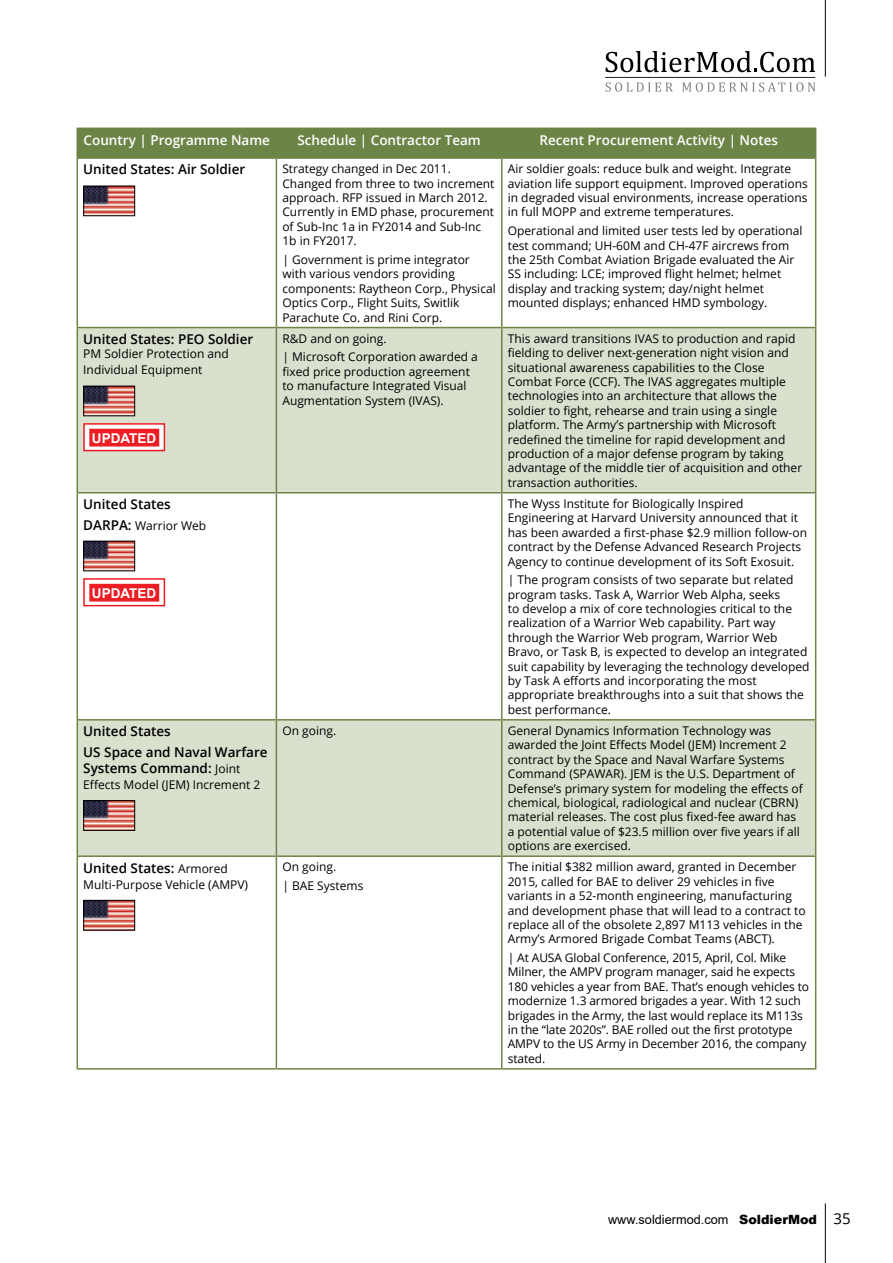
<style>
.page{position:relative;width:893px;height:1263px;background:#fff}
.page>*{position:absolute;margin:0;border:0;box-sizing:border-box;transform-origin:0 0}
.t1{font:600 13.5px/20.4px "Open Sans";color:#000}
.t2{font:600 13.5px "Open Sans";color:#fff}
.t3{font:700 13.5px "Arial";color:#fff}
.t4{font:12.75px "Arial";color:#000}
.t5{font:12px/14.4px "Open Sans";color:#000}
.s1{font-weight:600;font-size:13.5px}
.s2{font-weight:400;font-size:12px}
.s3{font-weight:900}
.s4{font-family:"Open Sans";font-size:15px}
</style>
<div class="page">
<hr style="left:825px;top:0;width:1px;height:77px;background:#000">
<hr style="left:825px;top:1203px;width:1px;height:60px;background:#000">
<svg style="left:606px;top:51px;width:209px;height:21px"></svg>
<svg style="left:606px;top:82px;width:67px;height:10px"></svg>
<svg style="left:682px;top:82px;width:133px;height:10px"></svg>
<hr style="left:605px;top:77px;width:210px;height:1px;background:#231f20">
<div style="left:78px;top:328px;width:737px;height:527px;background:#d9e0ce"></div>
<svg style="left:78px;top:493px;width:737px;height:226px"></svg>
<div style="left:77px;top:128px;width:739px;height:29px;background:#6d8447"></div>
<hr style="left:77px;top:159px;width:1px;height:168px;background:#6d8447">
<hr style="left:77px;top:157px;width:199px;height:2px;background:#6d8447">
<hr style="left:276px;top:159px;width:1px;height:168px;background:#6d8447">
<hr style="left:276px;top:157px;width:226px;height:2px;background:#6d8447">
<hr style="left:501px;top:159px;width:1px;height:168px;background:#6d8447">
<hr style="left:502px;top:157px;width:314px;height:2px;background:#6d8447">
<hr style="left:815px;top:159px;width:1px;height:168px;background:#6d8447">
<hr style="left:77px;top:328px;width:1px;height:164px;background:#6d8447">
<hr style="left:77px;top:327px;width:199px;height:1px;background:#6d8447">
<hr style="left:276px;top:328px;width:1px;height:164px;background:#6d8447">
<hr style="left:276px;top:327px;width:226px;height:1px;background:#6d8447">
<hr style="left:501px;top:328px;width:1px;height:164px;background:#6d8447">
<hr style="left:502px;top:327px;width:314px;height:1px;background:#6d8447">
<hr style="left:815px;top:328px;width:1px;height:164px;background:#6d8447">
<hr style="left:77px;top:493px;width:1px;height:226px;background:#6d8447">
<hr style="left:77px;top:492px;width:199px;height:1px;background:#6d8447">
<hr style="left:276px;top:493px;width:1px;height:226px;background:#6d8447">
<hr style="left:276px;top:492px;width:226px;height:1px;background:#6d8447">
<hr style="left:501px;top:493px;width:1px;height:226px;background:#6d8447">
<hr style="left:502px;top:492px;width:314px;height:1px;background:#6d8447">
<hr style="left:815px;top:493px;width:1px;height:226px;background:#6d8447">
<hr style="left:77px;top:720px;width:1px;height:135px;background:#6d8447">
<hr style="left:77px;top:719px;width:199px;height:1px;background:#6d8447">
<hr style="left:276px;top:720px;width:1px;height:135px;background:#6d8447">
<hr style="left:276px;top:719px;width:226px;height:1px;background:#6d8447">
<hr style="left:501px;top:720px;width:1px;height:135px;background:#6d8447">
<hr style="left:502px;top:719px;width:314px;height:1px;background:#6d8447">
<hr style="left:815px;top:720px;width:1px;height:135px;background:#6d8447">
<hr style="left:77px;top:857px;width:1px;height:211px;background:#6d8447">
<hr style="left:77px;top:855px;width:199px;height:2px;background:#6d8447">
<hr style="left:77px;top:1068px;width:199px;height:1px;background:#6d8447">
<hr style="left:276px;top:857px;width:1px;height:211px;background:#6d8447">
<hr style="left:276px;top:855px;width:226px;height:2px;background:#6d8447">
<hr style="left:276px;top:1068px;width:226px;height:1px;background:#6d8447">
<hr style="left:501px;top:857px;width:1px;height:211px;background:#6d8447">
<hr style="left:502px;top:855px;width:314px;height:2px;background:#6d8447">
<hr style="left:815px;top:857px;width:1px;height:211px;background:#6d8447">
<hr style="left:502px;top:1068px;width:314px;height:1px;background:#6d8447">
<img style="left:85px;top:188px;width:48px;height:26px">
<div style="left:83px;top:186px;width:52px;height:30px;border:1px solid #000"></div>
<img style="left:85px;top:388px;width:48px;height:26px">
<div style="left:83px;top:386px;width:52px;height:30px;border:1px solid #000"></div>
<svg style="left:83px;top:423px;width:82px;height:28px"></svg>
<div style="left:89px;top:429px;width:70px;height:17px;background:#ed1d24"></div>
<img style="left:85px;top:543px;width:48px;height:26px">
<div style="left:83px;top:541px;width:52px;height:30px;border:1px solid #000"></div>
<svg style="left:83px;top:578px;width:82px;height:28px"></svg>
<div style="left:89px;top:584px;width:70px;height:18px;background:#ed1d24;border:2px solid #ed1d24"></div>
<img style="left:85px;top:802px;width:48px;height:27px">
<div style="left:83px;top:800px;width:52px;height:31px;border:1px solid #000"></div>
<img style="left:85px;top:902px;width:48px;height:26px">
<div style="left:83px;top:900px;width:52px;height:30px;border:1px solid #000"></div>
<p class="t2" style="left:84px;top:130px;width:188px">Country | Programme Name</p>
<p class="t2" style="left:297px;top:130px;width:185px">Schedule | Contractor Team</p>
<p class="t2" style="left:539px;top:130px;width:240px">Recent Procurement Activity | Notes</p>
<p class="t1" style="left:83px;top:159px;width:164px">United States: Air Soldier</p>
<p class="t5" style="left:282px;top:161px;width:214px">Strategy changed in Dec 2011.<br>Changed from three to two increment approach. RFP issued in March 2012.<br>Currently in EMD phase, procurement of Sub-Inc 1a in FY2014 and Sub-Inc<br>1b in FY2017.</p>
<p class="t5" style="left:282px;top:252px;width:215px">| Government is prime integrator with various vendors providing components: Raytheon Corp., Physical Optics Corp., Flight Suits, Switlik Parachute Co. and Rini Corp.</p>
<p class="t5" style="left:508px;top:161px;width:302px">Air soldier goals: reduce bulk and weight. Integrate aviation life support equipment. Improved operations in degraded visual environments, increase operations in full MOPP and extreme temperatures.</p>
<p class="t5" style="left:508px;top:223px;width:296px">Operational and limited user tests led by operational test command; UH-60M and CH-47F aircrews from the 25th Combat Aviation Brigade evaluated the Air SS including: LCE; improved flight helmet; helmet display and tracking system; day/night helmet mounted displays; enhanced HMD symbology.</p>
<p class="t1" style="left:83px;top:328px;width:171px">United States: PEO Soldier</p>
<p class="t5" style="left:83px;top:345px;width:147px;line-height:16.2px">PM Soldier Protection and<br>Individual Equipment</p>
<p class="t3" style="left:92px;top:429px;width:66px">UPDATED</p>
<p class="t1" style="left:83px;top:494px;width:89px">United States</p>
<p class="t5" style="left:83px;top:518px;width:124px"><span class="s1">DARPA:</span> Warrior Web</p>
<p class="t3" style="left:92px;top:584px;width:66px">UPDATED</p>
<p class="t1" style="left:83px;top:721px;width:186px">United States<br>US Space and Naval Warfare</p>
<p class="t1" style="left:83px;top:757px;width:159px">Systems Command: <span class="s2">Joint</span></p>
<p class="t5" style="left:83px;top:777px;width:179px">Effects Model (JEM) Increment 2</p>
<p class="t1" style="left:83px;top:857px;width:146px">United States: <span class="s2">Armored</span></p>
<p class="t5" style="left:83px;top:877px;width:166px">Multi-Purpose Vehicle (AMPV)</p>
<p class="t5" style="left:282px;top:329px;width:197px;line-height:18.6px">R&amp;D and on going.<br>| Microsoft Corporation awarded a</p>
<p class="t5" style="left:282px;top:364px;width:189px">fixed price production agreement to manufacture Integrated Visual<br>Augmentation System (IVAS).</p>
<p class="t5" style="left:508px;top:331px;width:296px">This award transitions IVAS to production and rapid fielding to deliver next-generation night vision and situational awareness capabilities to the Close Combat Force (CCF). The IVAS aggregates multiple technologies into an architecture that allows the soldier to fight, rehearse and train using a single platform. The Army’s partnership with Microsoft redefined the timeline for rapid development and production of a major defense program by taking advantage of the middle tier of acquisition and other transaction authorities.</p>
<p class="t5" style="left:508px;top:496px;width:301px">The Wyss Institute for Biologically Inspired Engineering at Harvard University announced that it has been awarded a first-phase $2.9 million follow-on contract by the Defense Advanced Research Projects Agency to continue development of its Soft Exosuit.</p>
<p class="t5" style="left:508px;top:572px;width:303px">| The program consists of two separate but related program tasks. Task A, Warrior Web Alpha, seeks<br>to develop a mix of core technologies critical to the realization of a Warrior Web capability. Part way through the Warrior Web program, Warrior Web Bravo, or Task B, is expected to develop an integrated suit capability by leveraging the technology developed by Task A efforts and incorporating the most appropriate breakthroughs into a suit that shows the best performance.</p>
<p class="t5" style="left:282px;top:723px;width:55px">On going.</p>
<p class="t5" style="left:508px;top:723px;width:297px">General Dynamics Information Technology was awarded the Joint Effects Model (JEM) Increment 2 contract by the Space and Naval Warfare Systems Command (SPAWAR). JEM is the U.S. Department of Defense’s primary system for modeling the effects of chemical, biological, radiological and nuclear (CBRN) material releases. The cost plus fixed-fee award has a potential value of $23.5 million over five years if all options are exercised.</p>
<p class="t5" style="left:282px;top:857px;width:83px;line-height:18.6px">On going.<br>| BAE Systems</p>
<p class="t5" style="left:508px;top:859px;width:299px">The initial $382 million award, granted in December 2015, called for BAE to deliver 29 vehicles in five variants in a 52-month engineering, manufacturing and development phase that will lead to a contract to replace all of the obsolete 2,897 M113 vehicles in the Army’s Armored Brigade Combat Teams (ABCT).</p>
<p class="t5" style="left:508px;top:950px;width:303px">| At AUSA Global Conference, 2015, April, Col. Mike Milner, the AMPV program manager, said he expects 180 vehicles a year from BAE. That’s enough vehicles to modernize 1.3 armored brigades a year. With 12 such brigades in the Army, the last would replace its M113s in the “late 2020s”. BAE rolled out the first prototype AMPV to the US Army in December 2016, the company stated.</p>
<p class="t4" style="left:608px;top:1211px;width:244px">www.soldiermod.com <span class="s3">SoldierMod</span> <span class="s4">35</span></p>
</div>
